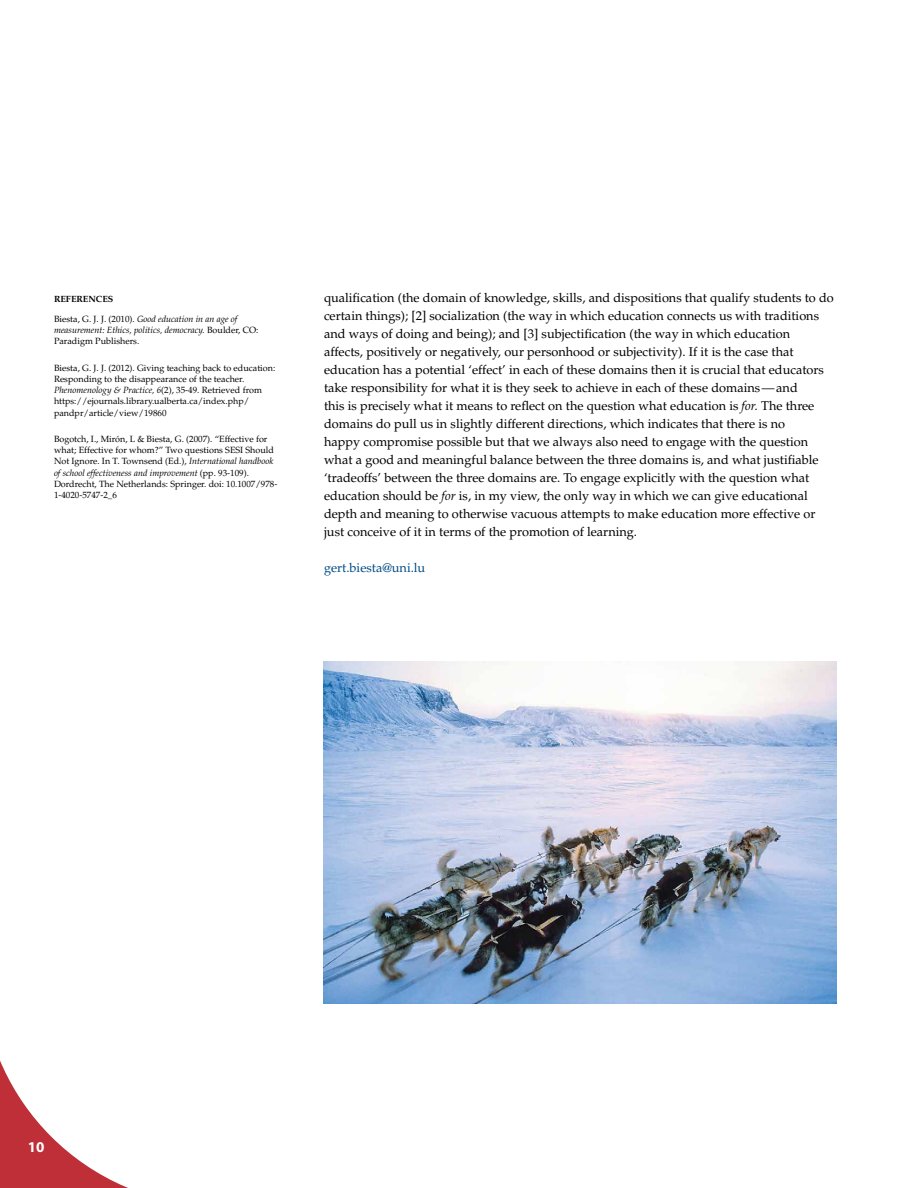
<style>
.page{position:relative;width:918px;height:1188px;background:#fff}
.page>*{position:absolute;margin:0;border:0;box-sizing:border-box;transform-origin:0 0}
.t1{font:700 15px "Myriad Pro";color:#fff}
.t2{font:12.75px/18px "Palatino";color:#000}
.t3{font:12.75px "Palatino";color:#004b85}
.t4{font:9px/11.2px "Palatino";color:#000}
.t5{font:italic 9px/11.2px "Palatino";color:#000}
.t6{font:700 9px "Palatino";color:#000}
.s1{font-style:normal}
.s2{font-style:italic}
</style>
<div class="page">
<svg style="left:0;top:1061px;width:128px;height:127px"></svg>
<img style="left:324px;top:661px;width:513px;height:342px">
<p class="t6" style="left:54px;top:293px;width:7px">REFERE</p>
<p class="t6" style="left:88px;top:293px;width:21px">NCES</p>
<p class="t5" style="left:54px;top:313px;width:206px"><span class="s1">Biesta, G. J. J. (2010).</span> Good education in an age of measurement: Ethics, politics, democracy. <span class="s1">Boulder, CO:<br>Paradigm Publishers.</span></p>
<p class="t4" style="left:54px;top:362px;width:223px">Biesta, G. J. J. (2012). Giving teaching back to education:<br>Responding to the disappearance of the teacher.<br><span class="s2">Phenomenology &amp; Practice, 6</span>(2), 35-49. Retrieved from https://ejournals.library.ualberta.ca/index.php/ pandpr/article/view/19860</p>
<p class="t4" style="left:54px;top:433px;width:225px">Bogotch, I., Mirón, L &amp; Biesta, G. (2007). “Effective for what; Effective for whom?” Two questions SESI Should Not Ignore. In T. Townsend (Ed.), <span class="s2">International handbook of school effectiveness and improvement</span> (pp. 93-109).<br>Dordrecht, The Netherlands: Springer. doi: 10.1007/978- 1-4020-5747-2_6</p>
<p class="t2" style="left:324px;top:288px;width:511px">qualification (the domain of knowledge, skills, and dispositions that qualify students to do certain things); [2] socialization (the way in which education connects us with traditions and ways of doing and being); and [3] subjectification (the way in which education<br>affects, positively or negatively, our personhood or subjectivity). If it is the case that education has a potential ‘effect’ in each of these domains then it is crucial that educators take responsibility for what it is they seek to achieve in each of these domains—and<br>this is precisely what it means to reflect on the question what education is <span class="s2">for.</span> The three domains do pull us in slightly different directions, which indicates that there is no<br>happy compromise possible but that we always also need to engage with the question what a good and meaningful balance between the three domains is, and what justifiable ‘tradeoffs’ between the three domains are. To engage explicitly with the question what education should be <span class="s2">for</span> is, in my view, the only way in which we can give educational depth and meaning to otherwise vacuous attempts to make education more effective or just conceive of it in terms of the promotion of learning.</p>
<p class="t3" style="left:324px;top:560px;width:103px">gert.biesta@uni.lu</p>
<p class="t1" style="left:28px;top:1137px;width:18px">10</p>
</div>
